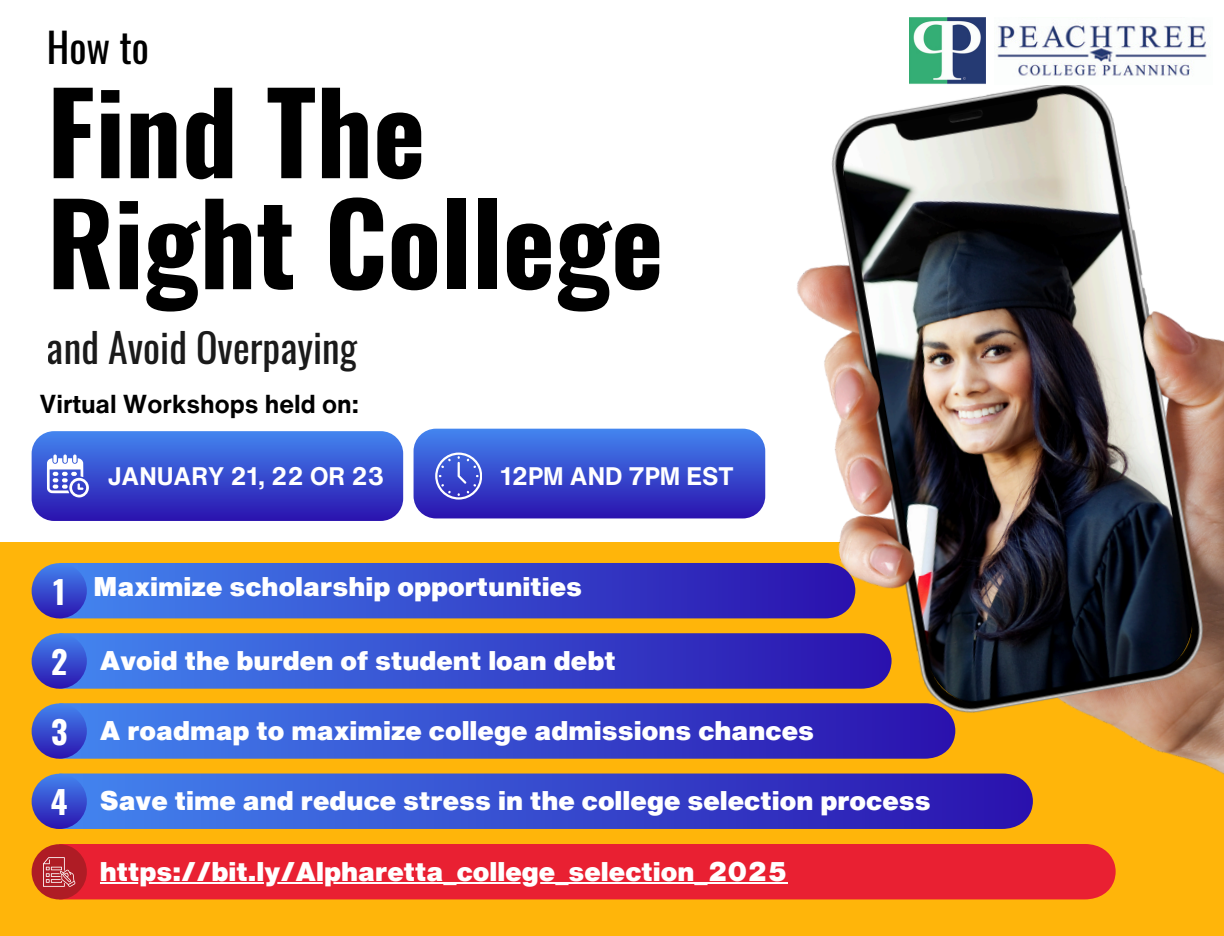
<style>
.page{position:relative;width:1224px;height:936px;background:#fff}
.page>*{position:absolute;margin:0;border:0;box-sizing:border-box;transform-origin:0 0}
.t1{font:700 111.8px/111px "Oswald";color:#000}
.t2{font:40.2px "Oswald";color:#000}
.t3{font:40px "Oswald";color:#000}
.t4{font:700 32px "Oswald";color:#fff}
.t5{font:900 26.4px "Helvetica Now Text";color:#fff}
.t6{font:700 25.4px "Helvetica Now Text";color:#000}
.t7{font:700 24.8px "Helvetica Now Text";color:#fff}
</style>
<div class="page">
<div style="left:0;top:542px;width:1224px;height:394px;background:#ffb50a"></div>
<img style="left:765px;top:23px;width:459px;height:752px">
<img style="left:909px;top:18px;width:76px;height:66px">
<img style="left:995px;top:22px;width:217px;height:62px">
<svg style="left:65px;top:703px;width:890px;height:56px;background:#394bca"></svg>
<svg style="left:65px;top:774px;width:968px;height:55px;background:#374acc"></svg>
<div style="left:32px;top:703px;width:55px;height:56px;background:linear-gradient(to bottom,#4586ed,#2c17b0);border-radius:50%"></div>
<div style="left:32px;top:774px;width:55px;height:55px;background:linear-gradient(to bottom,#4284ee,#2d16af);border-radius:50%"></div>
<svg style="left:65px;top:563px;width:790px;height:55px;background:#384acc"></svg>
<svg style="left:65px;top:633px;width:827px;height:56px;background:#3a4cc9"></svg>
<div style="left:32px;top:563px;width:55px;height:55px;background:linear-gradient(to bottom,#4686ec,#2a14b0);border-radius:50%"></div>
<div style="left:32px;top:633px;width:55px;height:56px;background:linear-gradient(to bottom,#4586ed,#2c17b0);border-radius:50%"></div>
<div style="left:32px;top:431px;width:371px;height:90px;background:linear-gradient(to bottom,#4386ef,#2b13af);border-radius:23px"></div>
<div style="left:414px;top:429px;width:351px;height:89px;background:linear-gradient(to bottom,#4385ef,#2b13ae);border-radius:22px"></div>
<svg style="left:47px;top:455px;width:42px;height:43px"></svg>
<svg style="left:435px;top:453px;width:47px;height:46px;background:#5c6bd6"></svg>
<div style="left:65px;top:844px;width:1051px;height:55px;background:#e92032"></div>
<div style="left:32px;top:844px;width:55px;height:55px;background:#af1c25;border-radius:50%"></div>
<svg style="left:43px;top:857px;width:32px;height:30px"></svg>
<hr style="left:100px;top:882px;width:687px;height:2px;background:#fff">
<p class="t2" style="left:47px;top:17px;width:104px">How to</p>
<p class="t1" style="left:47px;top:72px;width:618px">Find The<br>Right College</p>
<h3 class="t3" style="left:47px;top:316px;width:312px">and Avoid Overpaying</h3>
<p class="t6" style="left:39px;top:385px;width:321px">Virtual Workshops held on:</p>
<p class="t7" style="left:107px;top:458px;width:278px">JANUARY 21, 22 OR 23</p>
<h3 class="t7" style="left:501px;top:458px;width:235px">12PM AND 7PM EST</h3>
<h1 class="t4" style="left:53px;top:567px;width:14px">1</h1>
<h3 class="t5" style="left:94px;top:567px;width:490px">Maximize scholarship opportunities</h3>
<p class="t4" style="left:51px;top:637px;width:18px">2</p>
<p class="t5" style="left:100px;top:641px;width:518px">Avoid the burden of student loan debt</p>
<h2 class="t4" style="left:51px;top:707px;width:18px">3</h2>
<p class="t4" style="left:51px;top:777px;width:18px">4</p>
<p class="t5" style="left:100px;top:711px;width:716px">A roadmap to maximize college admissions chances</p>
<p class="t5" style="left:100px;top:781px;width:833px">Save time and reduce stress in the college selection process</p>
<p class="t5" style="left:100px;top:851px;width:689px">https://bit.ly/Alpharetta_college_selection_2025</p>
</div>
